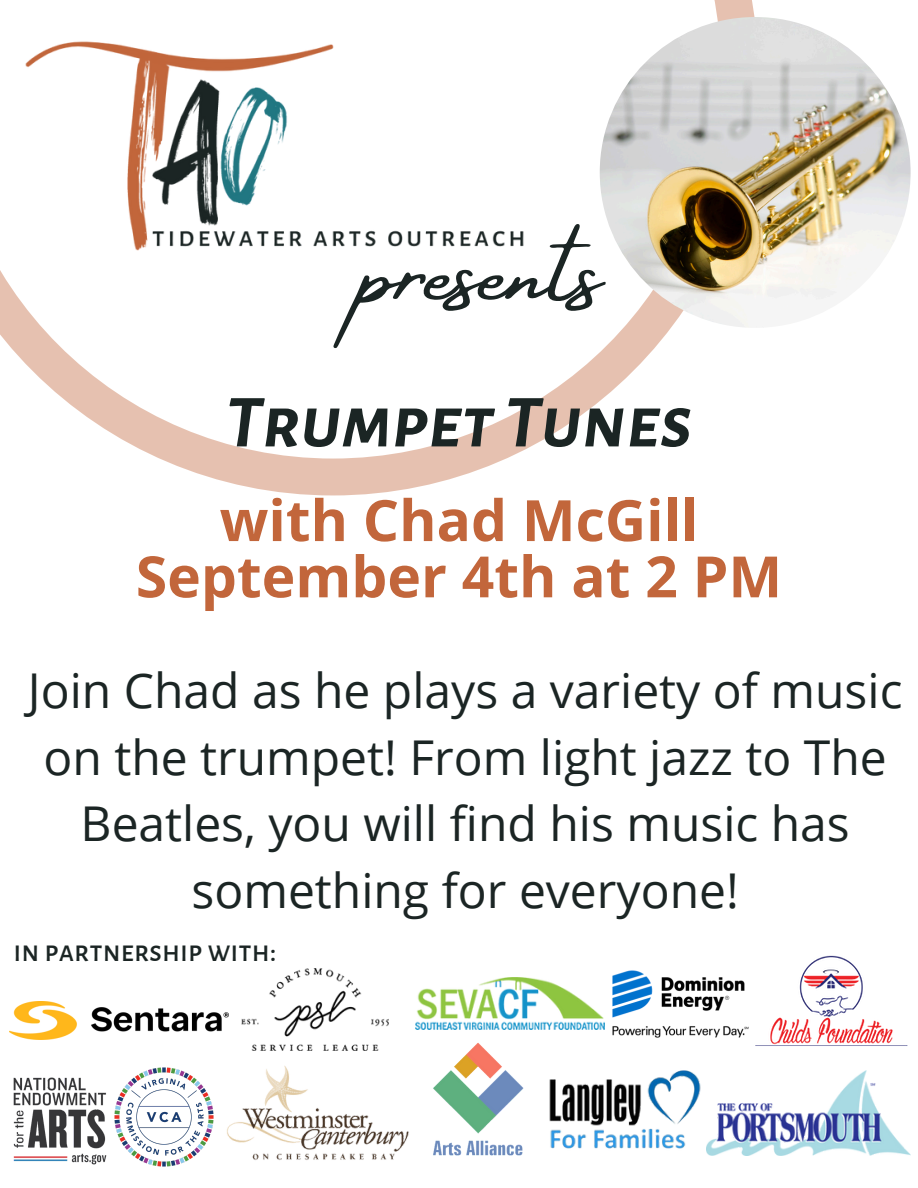
<style>
.page{position:relative;width:918px;height:1188px;background:#fff}
.page>*{position:absolute;margin:0;border:0;box-sizing:border-box;transform-origin:0 0}
.t1{font:108px "Amsterdam Four";color:#1b2524}
.t2{font:italic 700 75px "Alegreya Sans SC";color:#1b2524}
.t3{font:700 57px/56.2px "Open Sans";color:#c2663b;text-align:center}
.t4{font:48px/66.3px "Open Sans";color:#1b2524;text-align:center}
.t5{font:500 30px "Alegreya Sans SC";color:#1b2524}
</style>
<div class="page">
<img style="left:13px;top:1077px;width:94px;height:88px">
<img style="left:706px;top:1070px;width:205px;height:86px">
<img style="left:415px;top:1029px;width:139px;height:127px">
<img style="left:114px;top:1067px;width:79px;height:100px">
<img style="left:9px;top:1002px;width:220px;height:38px">
<img style="left:193px;top:1054px;width:242px;height:106px">
<img style="left:415px;top:977px;width:185px;height:52px">
<img style="left:762px;top:955px;width:146px;height:91px">
<svg style="left:0;top:0;width:755px;height:495px"></svg>
<img style="left:11px;top:30px;width:519px;height:230px">
<img style="left:600px;top:17px;width:311px;height:311px;border-radius:50%">
<img style="left:547px;top:1063px;width:154px;height:93px">
<img style="left:600px;top:970px;width:162px;height:76px">
<img style="left:241px;top:969px;width:147px;height:82px">
<p class="t1" style="left:361px;top:211px;width:243px">presents</p>
<p class="t2" style="left:225px;top:386px;width:469px">Trumpet Tunes</p>
<p class="t3" style="left:136px;top:491px;width:648px">with Chad McGill<br>September 4th at 2 PM</p>
<p class="t4" style="left:28px;top:657px;width:876px">Join Chad as he plays a variety of music on the trumpet! From light jazz to The Beatles, you will find his music has something for everyone!</p>
<p class="t5" style="left:14px;top:937px;width:265px">in partnership with:</p>
</div>
